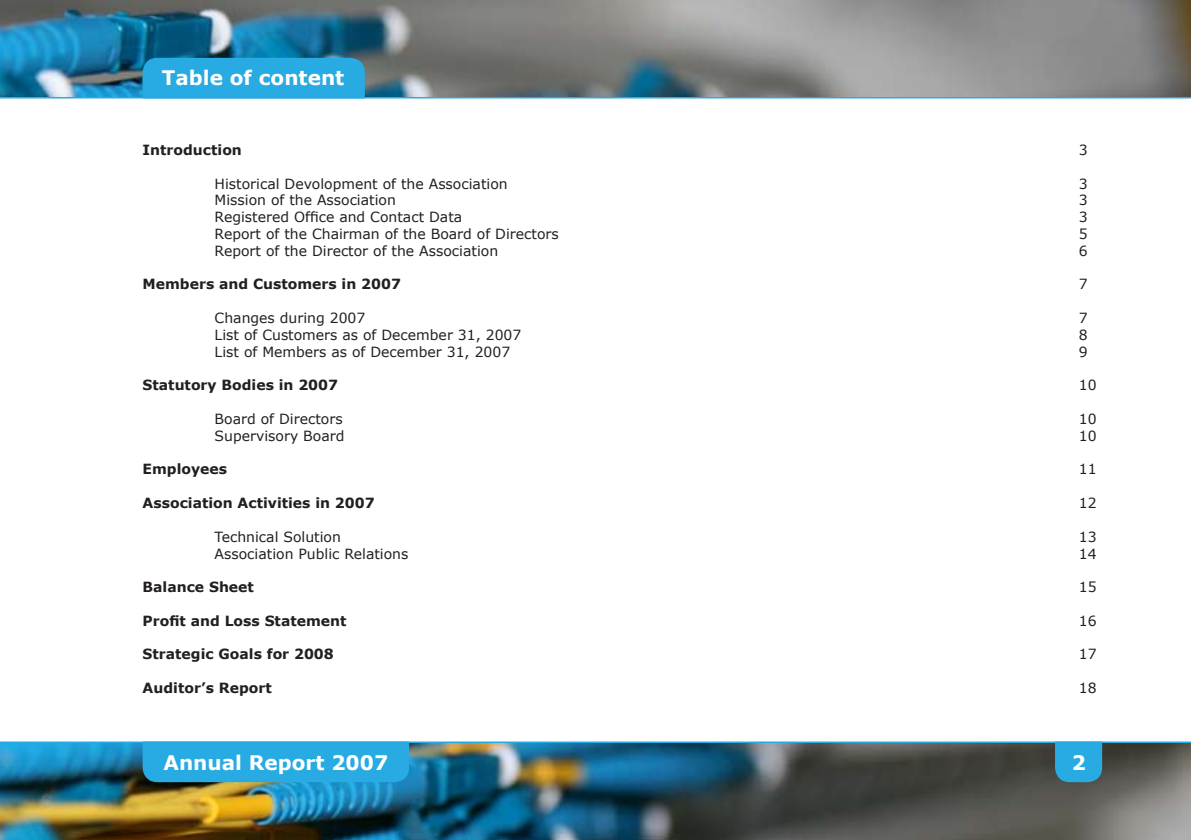
<style>
.page{position:relative;width:1191px;height:840px;background:#fff}
.page>*{position:absolute;margin:0;border:0;box-sizing:border-box;transform-origin:0 0}
.t1{font:700 20px "Verdana";color:#fff}
.t2{font:14px "Verdana";color:#231f20}
.t3{font:700 14px "Verdana";color:#231f20}
</style>
<div class="page">
<svg style="left:0;top:96px;width:1191px;height:2px;fill:#28aae2"></svg>
<div style="left:0;top:741px;width:1191px;height:6px;background:#28aae2"></div>
<img style="left:0;top:0;width:1191px;height:96px">
<img style="left:0;top:743px;width:1191px;height:96px">
<div style="left:143px;top:741px;width:266px;height:40px;background:#28aae2"></div>
<div style="left:1055px;top:741px;width:47px;height:40px;background:#28aae2"></div>
<div style="left:143px;top:58px;width:222px;height:40px;background:#28aae2"></div>
<h1 class="t1" style="left:162px;top:65px;width:184px">Table of content</h1>
<p class="t3" style="left:143px;top:141px;width:101px">Introduction</p>
<p class="t2" style="left:1079px;top:141px;width:10px">3</p>
<p class="t2" style="left:215px;top:174px;width:294px">Historical Devolopment of the Association</p>
<p class="t2" style="left:1079px;top:174px;width:10px">3</p>
<p class="t2" style="left:215px;top:191px;width:183px">Mission of the Association</p>
<p class="t2" style="left:1079px;top:191px;width:10px">3</p>
<p class="t2" style="left:215px;top:208px;width:249px">Registered Office and Contact Data</p>
<p class="t2" style="left:1079px;top:208px;width:10px">3</p>
<p class="t2" style="left:215px;top:225px;width:346px">Report of the Chairman of the Board of Directors</p>
<p class="t2" style="left:1079px;top:225px;width:10px">5</p>
<p class="t2" style="left:215px;top:242px;width:285px">Report of the Director of the Association</p>
<p class="t2" style="left:1079px;top:242px;width:10px">6</p>
<p class="t3" style="left:143px;top:275px;width:260px">Members and Customers in 2007</p>
<p class="t2" style="left:1079px;top:275px;width:10px">7</p>
<p class="t2" style="left:215px;top:309px;width:152px">Changes during 2007</p>
<p class="t2" style="left:1079px;top:309px;width:10px">7</p>
<p class="t2" style="left:215px;top:326px;width:308px">List of Customers as of December 31, 2007</p>
<p class="t2" style="left:1079px;top:326px;width:10px">8</p>
<p class="t2" style="left:215px;top:342px;width:297px">List of Members as of December 31, 2007</p>
<p class="t2" style="left:1079px;top:342px;width:10px">9</p>
<p class="t3" style="left:143px;top:376px;width:197px">Statutory Bodies in 2007</p>
<p class="t2" style="left:1079px;top:376px;width:19px">10</p>
<p class="t2" style="left:215px;top:410px;width:130px">Board of Directors</p>
<p class="t2" style="left:1079px;top:410px;width:19px">10</p>
<p class="t2" style="left:215px;top:426px;width:131px">Supervisory Board</p>
<p class="t2" style="left:1079px;top:426px;width:19px">10</p>
<p class="t3" style="left:143px;top:460px;width:86px">Employees</p>
<p class="t2" style="left:1079px;top:460px;width:19px">11</p>
<p class="t3" style="left:143px;top:494px;width:234px">Association Activities in 2007</p>
<p class="t2" style="left:1079px;top:494px;width:19px">12</p>
<p class="t2" style="left:215px;top:527px;width:128px">Technical Solution</p>
<p class="t2" style="left:1079px;top:527px;width:19px">13</p>
<p class="t2" style="left:215px;top:544px;width:195px">Association Public Relations</p>
<p class="t2" style="left:1079px;top:544px;width:19px">14</p>
<p class="t3" style="left:143px;top:578px;width:113px">Balance Sheet</p>
<p class="t2" style="left:1079px;top:578px;width:19px">15</p>
<p class="t3" style="left:143px;top:611px;width:205px">Profit and Loss Statement</p>
<p class="t2" style="left:1079px;top:611px;width:19px">16</p>
<p class="t3" style="left:143px;top:645px;width:193px">Strategic Goals for 2008</p>
<p class="t2" style="left:1079px;top:645px;width:19px">17</p>
<p class="t3" style="left:143px;top:678px;width:131px">Auditor’s Report</p>
<p class="t2" style="left:1079px;top:678px;width:19px">18</p>
<h1 class="t1" style="left:163px;top:749px;width:226px">Annual Report 2007</h1>
<h1 class="t1" style="left:1071px;top:749px;width:16px">2</h1>
</div>
